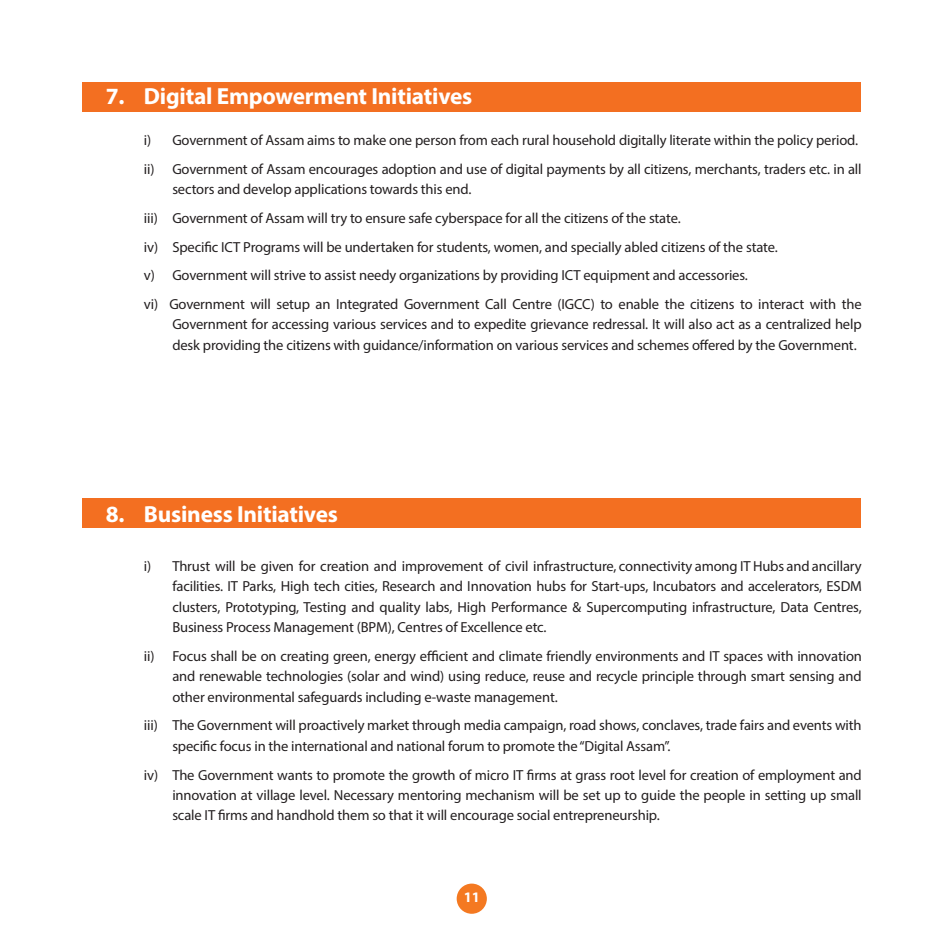
<style>
.page{position:relative;width:945px;height:945px;background:#fff}
.page>*{position:absolute;margin:0;border:0;box-sizing:border-box;transform-origin:0 0}
.t1{font:700 23.4px "Myriad Pro";letter-spacing:-.01em;color:#fff}
.t2{font:14.55px/20.4px "Myriad Pro";letter-spacing:-.01em;color:#231f20}
.t3{font:700 14.55px "Myriad Pro";color:#fff}
</style>
<div class="page">
<div style="left:457px;top:883px;width:30px;height:31px;background:#f47921;border-radius:50%"></div>
<div style="left:82px;top:82px;width:778px;height:29px;background:#f36f21"></div>
<div style="left:82px;top:498px;width:778px;height:30px;background:#f36f21"></div>
<h1 class="t1" style="left:106px;top:80px;width:368px">7. Digital Empowerment Initiatives</h1>
<p class="t2" style="left:144px;top:126px;width:719px;line-height:28.7px">i) Government of Assam aims to make one person from each rural household digitally literate within the policy period. ii) Government of Assam encourages adoption and use of digital payments by all citizens, merchants, traders etc. in all</p>
<p class="t2" style="left:144px;top:175px;width:719px;line-height:28.7px;text-indent:28px">sectors and develop applications towards this end.<br>iii) Government of Assam will try to ensure safe cyberspace for all the citizens of the state.<br>iv) Specific ICT Programs will be undertaken for students, women, and specially abled citizens of the state.<br>v) Government will strive to assist needy organizations by providing ICT equipment and accessories.<br>vi) Government will setup an Integrated Government Call Centre (IGCC) to enable the citizens to interact with the</p>
<p class="t2" style="left:172px;top:314px;width:691px">Government for accessing various services and to expedite grievance redressal. It will also act as a centralized help desk providing the citizens with guidance/information on various services and schemes offered by the Government.</p>
<h1 class="t1" style="left:106px;top:499px;width:234px">8. Business Initiatives</h1>
<p class="t2" style="left:172px;top:556px;width:691px;text-align:justify;text-indent:-28px">i) Thrust will be given for creation and improvement of civil infrastructure, connectivity among IT Hubs and ancillary facilities. IT Parks, High tech cities, Research and Innovation hubs for Start-ups, Incubators and accelerators, ESDM clusters, Prototyping, Testing and quality labs, High Performance &amp; Supercomputing infrastructure, Data Centres, Business Process Management (BPM), Centres of Excellence etc.</p>
<p class="t2" style="left:172px;top:646px;width:691px;text-align:justify;text-indent:-28px">ii) Focus shall be on creating green, energy efficient and climate friendly environments and IT spaces with innovation and renewable technologies (solar and wind) using reduce, reuse and recycle principle through smart sensing and other environmental safeguards including e-waste management.</p>
<p class="t2" style="left:172px;top:715px;width:691px;text-indent:-28px">iii) The Government will proactively market through media campaign, road shows, conclaves, trade fairs and events with specific focus in the international and national forum to promote the “Digital Assam”.</p>
<p class="t2" style="left:172px;top:764px;width:691px;text-align:justify;text-indent:-28px">iv) The Government wants to promote the growth of micro IT firms at grass root level for creation of employment and innovation at village level. Necessary mentoring mechanism will be set up to guide the people in setting up small scale IT firms and handhold them so that it will encourage social entrepreneurship.</p>
<p class="t3" style="left:464px;top:887px;width:18px">11</p>
</div>
